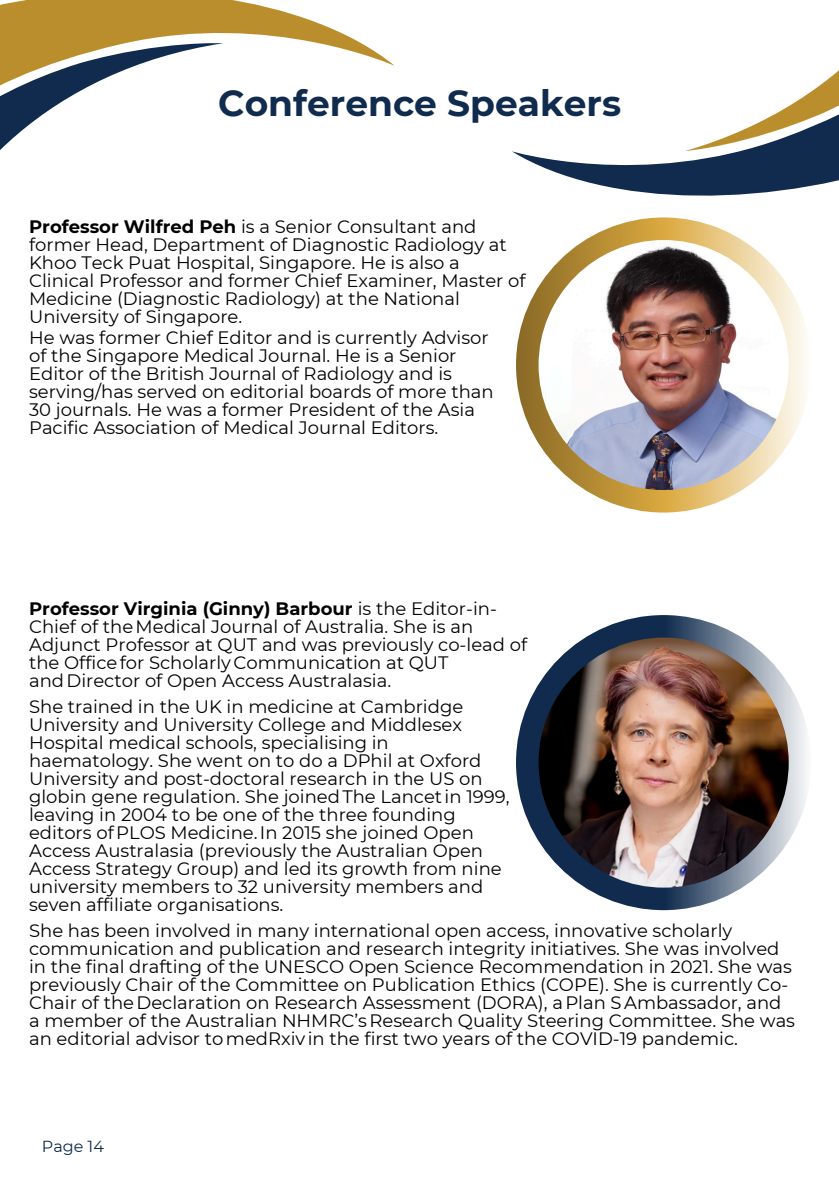
<style>
.page{position:relative;width:839px;height:1191px;background:#fff}
.page>*{position:absolute;margin:0;border:0;box-sizing:border-box;transform-origin:0 0}
.t1{font:700 36px "Montserrat";color:#102b4d}
.t2{font:18px/18px "Montserrat";color:#000}
.t3{font:16px "Montserrat";color:#102b4d}
.s1{font-weight:700}
</style>
<div class="page">
<svg style="left:516px;top:217px;width:295px;height:296px;background:#ccb178"></svg>
<img style="left:538px;top:240px;width:250px;height:250px;border-radius:50%">
<svg style="left:516px;top:615px;width:295px;height:295px;background:#566880"></svg>
<img style="left:538px;top:638px;width:250px;height:250px;border-radius:50%">
<svg style="left:0;top:0;width:394px;height:66px;fill:#bb8e2d"></svg>
<svg style="left:0;top:27px;width:256px;height:123px"></svg>
<svg style="left:512px;top:151px;width:326px;height:138px"></svg>
<svg style="left:633px;top:71px;width:205px;height:96px"></svg>
<p class="t1" style="left:218px;top:81px;width:404px">Conference Speakers</p>
<h1 class="t2" style="left:29px;top:217px;width:498px"><span class="s1">Professor Wilfred Peh</span> is a Senior Consultant and former Head, Department of Diagnostic Radiology at Khoo Teck Puat Hospital, Singapore. He is also a Clinical Professor and former Chief Examiner, Master of Medicine (Diagnostic Radiology) at the National University of Singapore.</h1>
<h2 class="t2" style="left:29px;top:329px;width:466px">He was former Chief Editor and is currently Advisor of the Singapore Medical Journal. He is a Senior Editor of the British Journal of Radiology and is serving/has served on editorial boards of more than 30 journals. He was a former President of the Asia Pacific Association of Medical Journal Editors.</h2>
<h2 class="t2" style="left:29px;top:599px;width:499px"><span class="s1">Professor Virginia (Ginny) Barbour</span> is the Editor-in-Chief of theMedical Journal of Australia. She is an Adjunct Professor at QUT and was previously co-lead of the Officefor ScholarlyCommunication at QUT andDirector of Open Access Australasia.</h2>
<p class="t2" style="left:29px;top:698px;width:482px">She trained in the UK in medicine at Cambridge University and University College and Middlesex Hospital medical schools, specialising in haematology. She went on to do a DPhil at Oxford University and post-doctoral research in the US on globin gene regulation. She joinedThe Lancet in 1999, leaving in 2004 to be one of the three founding editors ofPLOS Medicine.In 2015 she joined Open Access Australasia (previously the Australian Open Access Strategy Group) and led its growth from nine university members to 32 university members and seven affiliate organisations.</p>
<h2 class="t2" style="left:29px;top:922px;width:767px">She has been involved in many international open access, innovative scholarly communication and publication and research integrity initiatives. She was involved in the final drafting of the UNESCO Open Science Recommendation in 2021. She was previously Chair of the Committee on Publication Ethics (COPE). She is currently Co-Chair of theDeclaration on Research Assessment (DORA), aPlan SAmbassador, and a member of the Australian NHMRC’sResearch Quality Steering Committee. She was an editorial advisor tomedRxivin the first two years of the COVID-19 pandemic.</h2>
<p class="t3" style="left:42px;top:1136px;width:64px">Page 14</p>
</div>
